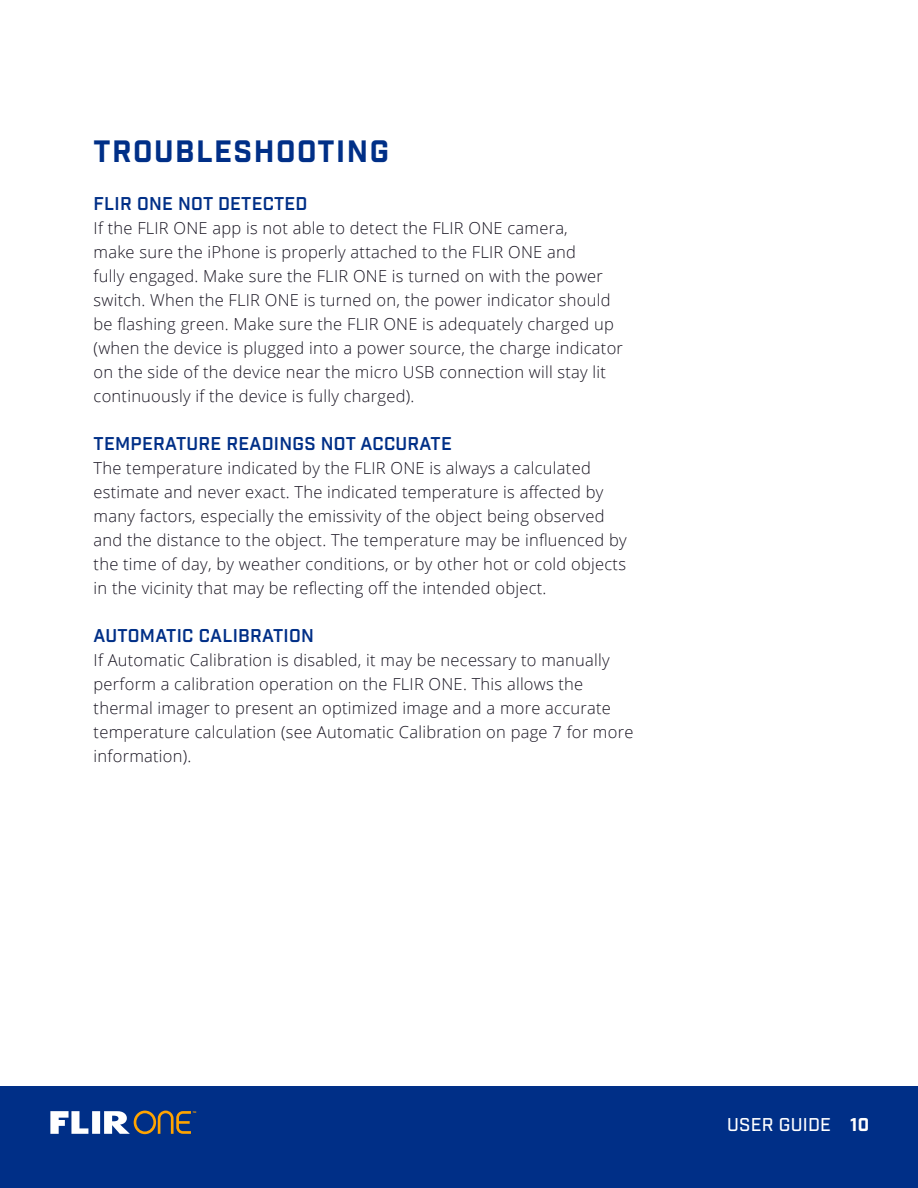
<style>
.page{position:relative;width:918px;height:1188px;background:#fff}
.page>*{position:absolute;margin:0;border:0;box-sizing:border-box;transform-origin:0 0}
.t1{font:700 30px "Industry";letter-spacing:.05em;color:#002f87}
.t2{font:600 18px "Industry";letter-spacing:.015em;color:#002f87}
.t3{font:500 18px "Industry";letter-spacing:.015em;color:#fff}
.t4{font:300 16.5px/24px "Open Sans";letter-spacing:.015em;color:#181421}
.t5{font:700 2.55px "Myriad Pro";color:#ffa400}
.s1{font-weight:700}
</style>
<div class="page">
<div style="left:0;top:1086px;width:918px;height:102px;background:#002f87"></div>
<svg style="left:50px;top:1111px;width:141px;height:23px"></svg>
<h1 class="t1" style="left:94px;top:140px;width:297px">TROUBLESHOOTING</h1>
<p class="t2" style="left:94px;top:196px;width:215px">FLIR ONE NOT DETECTED</p>
<p class="t4" style="left:94px;top:218px;width:531px">If the FLIR ONE app is not able to detect the FLIR ONE camera,<br>make sure the iPhone is properly attached to the FLIR ONE and<br>fully engaged. Make sure the FLIR ONE is turned on with the power switch. When the FLIR ONE is turned on, the power indicator should be 昀氀ashing green. Make sure the FLIR ONE is adequately charged up (when the device is plugged into a power source, the charge indicator on the side of the device near the micro USB connection will stay lit continuously if the device is fully charged).</p>
<p class="t2" style="left:94px;top:436px;width:360px">TEMPERATURE READINGS NOT ACCURATE</p>
<p class="t4" style="left:94px;top:458px;width:535px">The temperature indicated by the FLIR ONE is always a calculated estimate and never exact. The indicated temperature is a昀昀ected by many factors, especially the emissivity of the object being observed and the distance to the object. The temperature may be in昀氀uenced by the time of day, by weather conditions, or by other hot or cold objects in the vicinity that may be re昀氀ecting o昀昀 the intended object.</p>
<p class="t2" style="left:94px;top:628px;width:222px">AUTOMATIC CALIBRATION</p>
<p class="t4" style="left:94px;top:650px;width:541px">If Automatic Calibration is disabled, it may be necessary to manually perform a calibration operation on the FLIR ONE. This allows the thermal imager to present an optimized image and a more accurate temperature calculation (see Automatic Calibration on page 7 for more information).</p>
<p class="t5" style="left:193px;top:1111px;width:5px">TM</p>
<p class="t3" style="left:727px;top:1114px;width:144px">USER GUIDE <span class="s1">10</span></p>
</div>
